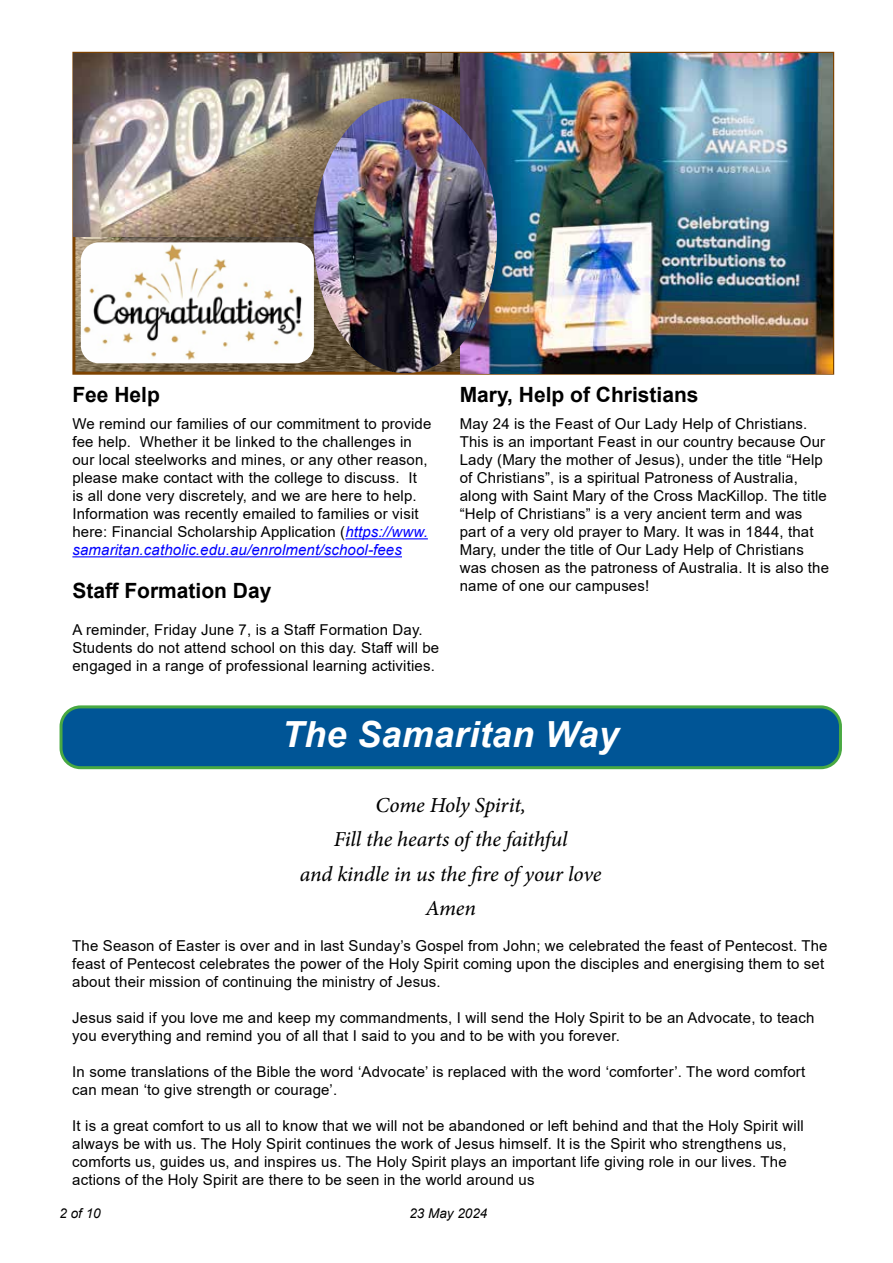
<style>
.page{position:relative;width:893px;height:1263px;background:#fff}
.page>*{position:absolute;margin:0;border:0;box-sizing:border-box;transform-origin:0 0}
.t1{font:italic 700 36px "Arial";letter-spacing:.01em;color:#fff}
.t2{font:italic 21px/34.2px "Adobe Hebrew";letter-spacing:-.01em;color:#000;text-align:center}
.t3{font:700 21px "Arial";color:#000}
.t4{font:15px/18px "Arial";letter-spacing:.01em;color:#000}
.t5{font:italic 13.5px "Arial";color:#000}
.s1{font-style:italic;color:#00f}
</style>
<div class="page">
<img style="left:76px;top:237px;width:238px;height:134px">
<hr style="left:345px;top:538px;width:83px;height:1px;background:#00f">
<hr style="left:72px;top:556px;width:330px;height:1px;background:#00f">
<div style="left:61px;top:707px;width:779px;height:61px;background:#005596;border-radius:20px"></div>
<div style="left:60px;top:705px;width:782px;height:64px;border:3px solid #49a942;border-radius:20px"></div>
<img style="left:74px;top:53px;width:387px;height:184px">
<img style="left:461px;top:53px;width:372px;height:320px">
<img style="left:314px;top:98px;width:183px;height:275px">
<img style="left:81px;top:242px;width:233px;height:121px">
<h2 class="t3" style="left:72px;top:380px;width:89px">Fee Help</h2>
<p class="t4" style="left:72px;top:415px;width:360px">We remind our families of our commitment to provide fee help. Whether it be linked to the challenges in our local steelworks and mines, or any other reason, please make contact with the college to discuss. It is all done very discretely, and we are here to help.<br>Information was recently emailed to families or visit here: Financial Scholarship Application (<span class="s1">https://www. samaritan.catholic.edu.au/enrolment/school-fees</span></p>
<h2 class="t3" style="left:72px;top:576px;width:201px">Staff Formation Day</h2>
<p class="t4" style="left:72px;top:620px;width:368px">A reminder, Friday June 7, is a Staff Formation Day.<br>Students do not attend school on this day. Staff will be engaged in a range of professional learning activities.</p>
<h2 class="t3" style="left:460px;top:380px;width:240px">Mary, Help of Christians</h2>
<p class="t4" style="left:460px;top:415px;width:371px">May 24 is the Feast of Our Lady Help of Christians.<br>This is an important Feast in our country because Our Lady (Mary the mother of Jesus), under the title “Help of Christians”, is a spiritual Patroness of Australia, along with Saint Mary of the Cross MacKillop. The title “Help of Christians” is a very ancient term and was part of a very old prayer to Mary. It was in 1844, that Mary, under the title of Our Lady Help of Christians was chosen as the patroness of Australia. It is also the name of one our campuses!</p>
<h1 class="t1" style="left:282px;top:711px;width:339px">The Samaritan Way</h1>
<h2 class="t2" style="left:300px;top:788px;width:303px">Come Holy Spirit,<br>Fill the hearts of the faithful<br>and kindle in us the fire of your love<br>Amen</h2>
<p class="t4" style="left:72px;top:936px;width:757px">The Season of Easter is over and in last Sunday’s Gospel from John; we celebrated the feast of Pentecost. The feast of Pentecost celebrates the power of the Holy Spirit coming upon the disciples and energising them to set about their mission of continuing the ministry of Jesus.</p>
<p class="t4" style="left:72px;top:1008px;width:744px">Jesus said if you love me and keep my commandments, I will send the Holy Spirit to be an Advocate, to teach you everything and remind you of all that I said to you and to be with you forever.</p>
<p class="t4" style="left:72px;top:1062px;width:734px">In some translations of the Bible the word ‘Advocate’ is replaced with the word ‘comforter’. The word comfort can mean ‘to give strength or courage’.</p>
<p class="t4" style="left:72px;top:1116px;width:733px">It is a great comfort to us all to know that we will not be abandoned or left behind and that the Holy Spirit will always be with us. The Holy Spirit continues the work of Jesus himself. It is the Spirit who strengthens us, comforts us, guides us, and inspires us. The Holy Spirit plays an important life giving role in our lives. The actions of the Holy Spirit are there to be seen in the world around us</p>
<p class="t5" style="left:60px;top:1205px;width:43px">2 of 10</p>
<p class="t5" style="left:409px;top:1205px;width:80px">23 May 2024</p>
</div>
